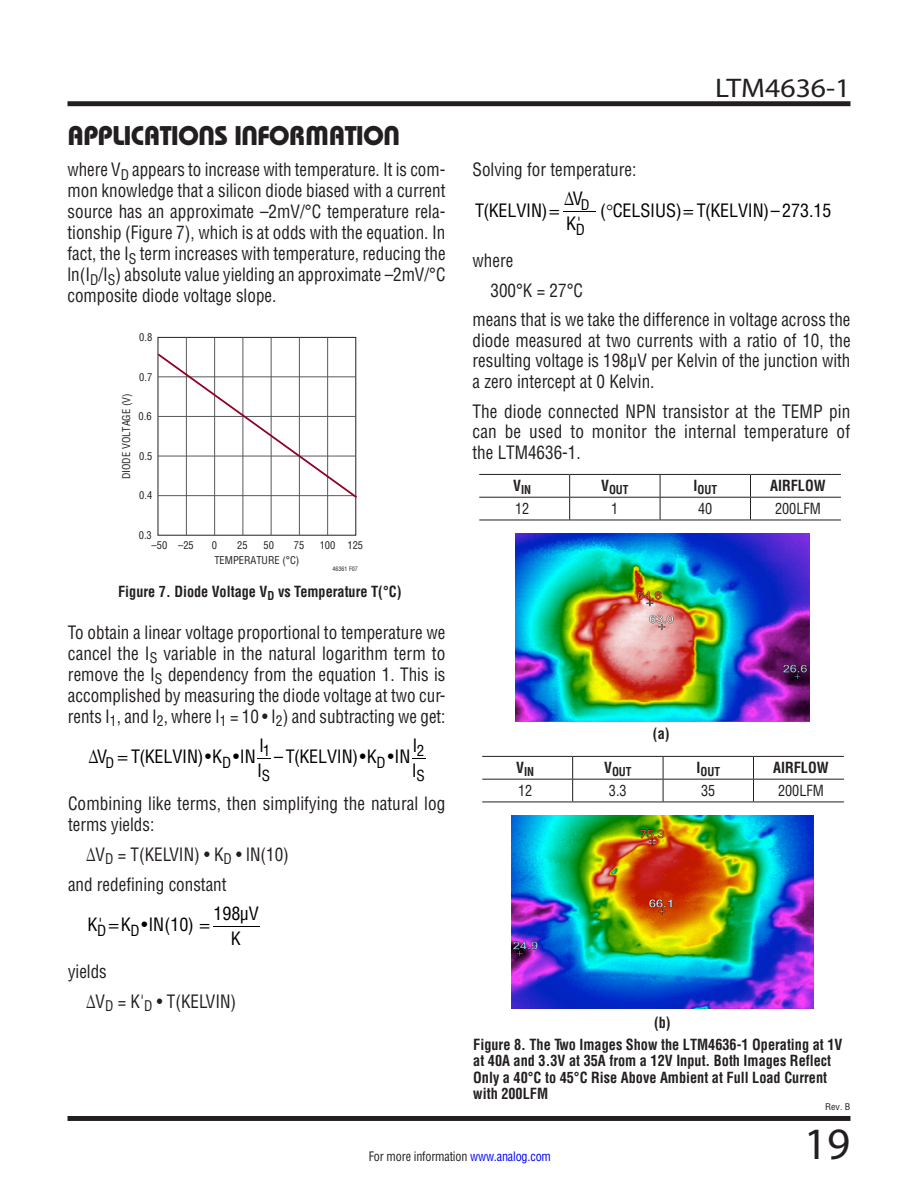
<style>
.page{position:relative;width:918px;height:1188px;background:#fff}
.page>*{position:absolute;margin:0;border:0;box-sizing:border-box;transform-origin:0 0}
.t1{font:45px "Myriad Pro";color:#231f20}
.Section_Heads_non-TO{font:27px "Linear Bauhaus";letter-spacing:-.02em;color:#231f20}
.t2{font:27px "Myriad Pro";color:#231f20;scale:1.1 1}
.Body_text{font:18px/21px "Linear Helv Cond";color:#231f20;text-align:justify;scale:.95 1}
.Body_text-2{font:18px/20.5px "Linear Helv Cond";color:#231f20;scale:.96 1}
.t3{font:18px/25px "Linear Helv Cond";letter-spacing:-.005em;color:#000}
.Art_Titles{font:700 15px/16.5px "Linear Helv Cond";color:#231f20;scale:.95 1}
.Art_Titles-2{font:15px "Linear Helv Cond";color:#231f20;scale:.95 1}
.t4{font:12.75px "Linear Helv Cond";letter-spacing:-.015em;color:#231f20;scale:.95 1}
.Art_Titles-3{font:700 12px "Linear Helv Cond";color:#231f20;scale:.95 1}
.t5{font:10.5px "Linear Helv Cond";color:#231f20}
.t6{font:9px "Linear Helv Cond";color:#231f20;scale:1.1 1}
.t7{font:6px "Linear Helv Cond";color:#231f20}
.s1{color:#00f}
</style>
<div class="page">
<div style="left:68px;top:1116px;width:782px;height:5px;background:#231f20"></div>
<div style="left:68px;top:101px;width:782px;height:5px;background:#231f20"></div>
<svg style="left:257px;top:758px;width:14px;height:1px"></svg>
<svg style="left:412px;top:758px;width:14px;height:1px"></svg>
<hr style="left:213px;top:926px;width:47px;height:1px;background:#000">
<div style="left:158px;top:337px;width:198px;height:199px;border:1px solid #231f20"></div>
<hr style="left:186px;top:338px;width:1px;height:197px;background:#57585a">
<hr style="left:214px;top:338px;width:1px;height:197px;background:#57585a">
<hr style="left:243px;top:338px;width:1px;height:197px;background:#57585a">
<hr style="left:271px;top:338px;width:1px;height:197px;background:#57585a">
<hr style="left:299px;top:338px;width:1px;height:197px;background:#57585a">
<hr style="left:327px;top:338px;width:1px;height:197px;background:#57585a">
<svg style="left:157px;top:352px;width:200px;height:148px"></svg>
<hr style="left:563px;top:211px;width:33px;height:1px;background:#000">
<hr style="left:479px;top:474px;width:91px;height:1px;background:#231f20">
<hr style="left:570px;top:474px;width:90px;height:1px;background:#231f20">
<hr style="left:660px;top:474px;width:91px;height:1px;background:#231f20">
<hr style="left:751px;top:474px;width:90px;height:1px;background:#231f20">
<hr style="left:479px;top:497px;width:91px;height:1px;background:#231f20">
<hr style="left:570px;top:497px;width:90px;height:1px;background:#231f20">
<svg style="left:569px;top:475px;width:1px;height:45px"></svg>
<hr style="left:660px;top:497px;width:91px;height:1px;background:#231f20">
<svg style="left:660px;top:475px;width:1px;height:45px"></svg>
<hr style="left:751px;top:497px;width:90px;height:1px;background:#231f20">
<svg style="left:750px;top:475px;width:1px;height:45px"></svg>
<hr style="left:479px;top:520px;width:91px;height:1px;background:#231f20">
<hr style="left:570px;top:520px;width:90px;height:1px;background:#231f20">
<hr style="left:660px;top:520px;width:91px;height:1px;background:#231f20">
<hr style="left:751px;top:520px;width:90px;height:1px;background:#231f20">
<hr style="left:482px;top:756px;width:91px;height:1px;background:#231f20">
<hr style="left:573px;top:756px;width:90px;height:1px;background:#231f20">
<hr style="left:663px;top:756px;width:91px;height:1px;background:#231f20">
<hr style="left:754px;top:756px;width:90px;height:1px;background:#231f20">
<hr style="left:482px;top:779px;width:91px;height:1px;background:#231f20">
<hr style="left:573px;top:779px;width:90px;height:1px;background:#231f20">
<svg style="left:572px;top:757px;width:1px;height:45px"></svg>
<hr style="left:663px;top:779px;width:91px;height:1px;background:#231f20">
<svg style="left:663px;top:757px;width:1px;height:45px"></svg>
<hr style="left:754px;top:779px;width:90px;height:1px;background:#231f20">
<svg style="left:753px;top:757px;width:1px;height:45px"></svg>
<hr style="left:482px;top:802px;width:91px;height:1px;background:#231f20">
<hr style="left:573px;top:802px;width:90px;height:1px;background:#231f20">
<hr style="left:663px;top:802px;width:91px;height:1px;background:#231f20">
<hr style="left:754px;top:802px;width:90px;height:1px;background:#231f20">
<img style="left:515px;top:533px;width:294px;height:188px">
<img style="left:511px;top:816px;width:302px;height:193px">
<p class="Section_Heads_non-TO" style="left:68px;top:119px;width:334px">APPLICATIONS INFORMATION</p>
<p class="Body_text" style="left:68px;top:159px;width:400px">where V<sub>D</sub> appears to increase with temperature. It is com&shy;mon knowledge that a silicon diode biased with a current source has an approximate –2mV/°C temperature rela&shy;tionship (Figure 7), which is at odds with the equation. In fact, the I<sub>S</sub> term increases with temperature, reducing the ln(I<sub>D</sub>/I<sub>S</sub>) absolute value yielding an approximate –2mV/°C composite diode voltage slope.</p>
<p class="t5" style="left:139px;top:331px;width:15px">0.8</p>
<p class="t5" style="left:139px;top:370px;width:15px">0.7</p>
<p class="t5" style="left:139px;top:410px;width:15px">0.6</p>
<p class="t5" style="left:120px;top:479px;width:87px;rotate:-90deg">DIODE VOLTAGE (V)</p>
<p class="t5" style="left:139px;top:449px;width:15px">0.5</p>
<p class="t5" style="left:139px;top:489px;width:15px">0.4</p>
<p class="t5" style="left:139px;top:529px;width:15px">0.3</p>
<p class="t5" style="left:152px;top:539px;width:44px">–50 –25</p>
<p class="t5" style="left:212px;top:539px;width:7px">0</p>
<p class="t5" style="left:264px;top:539px;width:12px">50</p>
<p class="t5" style="left:294px;top:539px;width:12px">75</p>
<p class="t5" style="left:347px;top:539px;width:17px">125</p>
<p class="t5" style="left:237px;top:539px;width:12px">25</p>
<p class="t5" style="left:320px;top:539px;width:17px">100</p>
<p class="t7" style="left:333px;top:566px;width:27px">46361 F07</p>
<p class="t5" style="left:214px;top:554px;width:86px">TEMPERATURE (°C)</p>
<p class="Art_Titles" style="left:118px;top:584px;width:300px">Figure 7. Diode Voltage V<sub>D</sub> vs Temperature T(°C)</p>
<p class="Body_text" style="left:68px;top:621px;width:399px">To obtain a linear voltage proportional to temperature we cancel the I<sub>S</sub> variable in the natural logarithm term to remove the I<sub>S</sub> dependency from the equation 1. This is accomplished by measuring the diode voltage at two cur&shy;rents I<sub>1</sub>, and I<sub>2</sub>, where I<sub>1</sub> = 10 • I<sub>2</sub>) and subtracting we get:</p>
<p class="t3" style="left:89px;top:744px;width:169px">∆V<sub>D</sub> T(KELVIN)•K<sub>D</sub>•IN</p>
<p class="t3" style="left:257px;top:732px;width:15px">I<sub>1<br></sub>I<sub>S</sub></p>
<p class="t3" style="left:274px;top:744px;width:138px">– T(KELVIN)•K<sub>D</sub>•IN</p>
<p class="t3" style="left:412px;top:732px;width:15px">I<sub>2<br></sub>I<sub>S</sub></p>
<p class="Body_text-2" style="left:68px;top:792px;width:395px;line-height:21px">Combining like terms, then simplifying the natural log terms yields:</p>
<p class="Body_text" style="left:86px;top:843px;width:215px">∆V<sub>D</sub> = T(KELVIN) • K<sub>D</sub> • lN(10)</p>
<p class="Body_text" style="left:68px;top:873px;width:168px">and redefining constant</p>
<p class="t3" style="left:88px;top:912px;width:108px">K<sub>D</sub>' K<sub>D</sub>•IN(10)</p>
<p class="t3" style="left:214px;top:900px;width:47px;text-align:center">198µV<br>K</p>
<p class="Body_text" style="left:68px;top:960px;width:42px">yields</p>
<p class="Body_text" style="left:86px;top:990px;width:160px">∆V<sub>D</sub> = K'<sub>D</sub> • T(KELVIN)</p>
<h2 class="t2" style="left:715px;top:71px;width:125px">LTM4636-1</h2>
<p class="Body_text" style="left:472px;top:159px;width:174px">Solving for temperature:</p>
<p class="t3" style="left:475px;top:198px;width:74px">T(KELVIN)</p>
<p class="t3" style="left:564px;top:186px;width:27px">∆V<sub>D<br></sub>K <sub>D</sub>'</p>
<p class="t3" style="left:600px;top:198px;width:233px">( CELSIUS) T(KELVIN)– 273.15</p>
<p class="Body_text" style="left:472px;top:250px;width:44px">where</p>
<p class="Body_text" style="left:490px;top:280px;width:99px">300°K = 27°C</p>
<p class="Body_text" style="left:472px;top:309px;width:400px;line-height:20.5px">means that is we take the difference in voltage across the diode measured at two currents with a ratio of 10, the resulting voltage is 198μV per Kelvin of the junction with a zero intercept at 0 Kelvin.</p>
<p class="Body_text-2" style="left:472px;top:401px;width:395px;text-align:justify">The diode connected NPN transistor at the TEMP pin can be used to monitor the internal temperature of the LTM4636-1.</p>
<p class="Art_Titles-3" style="left:513px;top:482px;width:21px"><sup>V</sup>IN</p>
<p class="Art_Titles-3" style="left:601px;top:482px;width:31px"><sup>V</sup>OUT</p>
<p class="Art_Titles-3" style="left:694px;top:482px;width:26px"><sup>I</sup>OUT</p>
<p class="Art_Titles" style="left:770px;top:477px;width:60px">AIRFLOW</p>
<p class="Art_Titles-2" style="left:515px;top:499px;width:16px">12</p>
<p class="Art_Titles-2" style="left:611px;top:499px;width:9px">1</p>
<p class="Art_Titles-2" style="left:698px;top:499px;width:16px">40</p>
<p class="Art_Titles-2" style="left:775px;top:499px;width:50px">200LFM</p>
<p class="Art_Titles" style="left:653px;top:725px;width:19px">(a)</p>
<p class="Art_Titles-3" style="left:516px;top:764px;width:21px"><sup>V</sup>IN</p>
<p class="Art_Titles-3" style="left:604px;top:764px;width:31px"><sup>V</sup>OUT</p>
<p class="Art_Titles-3" style="left:697px;top:764px;width:26px"><sup>I</sup>OUT</p>
<p class="Art_Titles" style="left:773px;top:759px;width:60px">AIRFLOW</p>
<p class="Art_Titles-2" style="left:518px;top:781px;width:16px">12</p>
<p class="Art_Titles-2" style="left:609px;top:781px;width:20px">3.3</p>
<p class="Art_Titles-2" style="left:701px;top:781px;width:16px">35</p>
<p class="Art_Titles-2" style="left:778px;top:781px;width:50px">200LFM</p>
<p class="Art_Titles" style="left:654px;top:1014px;width:19px">(b)</p>
<p class="Art_Titles" style="left:473px;top:1036px;width:390px">Figure 8. The Two Images Show the LTM4636-1 Operating at 1V at 40A and 3.3V at 35A from a 12V Input. Both Images Reflect Only a 40°C to 45°C Rise Above Ambient at Full Load Current with 200LFM</p>
<p class="t6" style="left:825px;top:1102px;width:24px">Rev. B</p>
<p class="t4" style="left:369px;top:1148px;width:193px">For more information <span class="s1">www.analog.com</span></p>
<h1 class="t1" style="left:804px;top:1116px;width:48px">19</h1>
</div>
